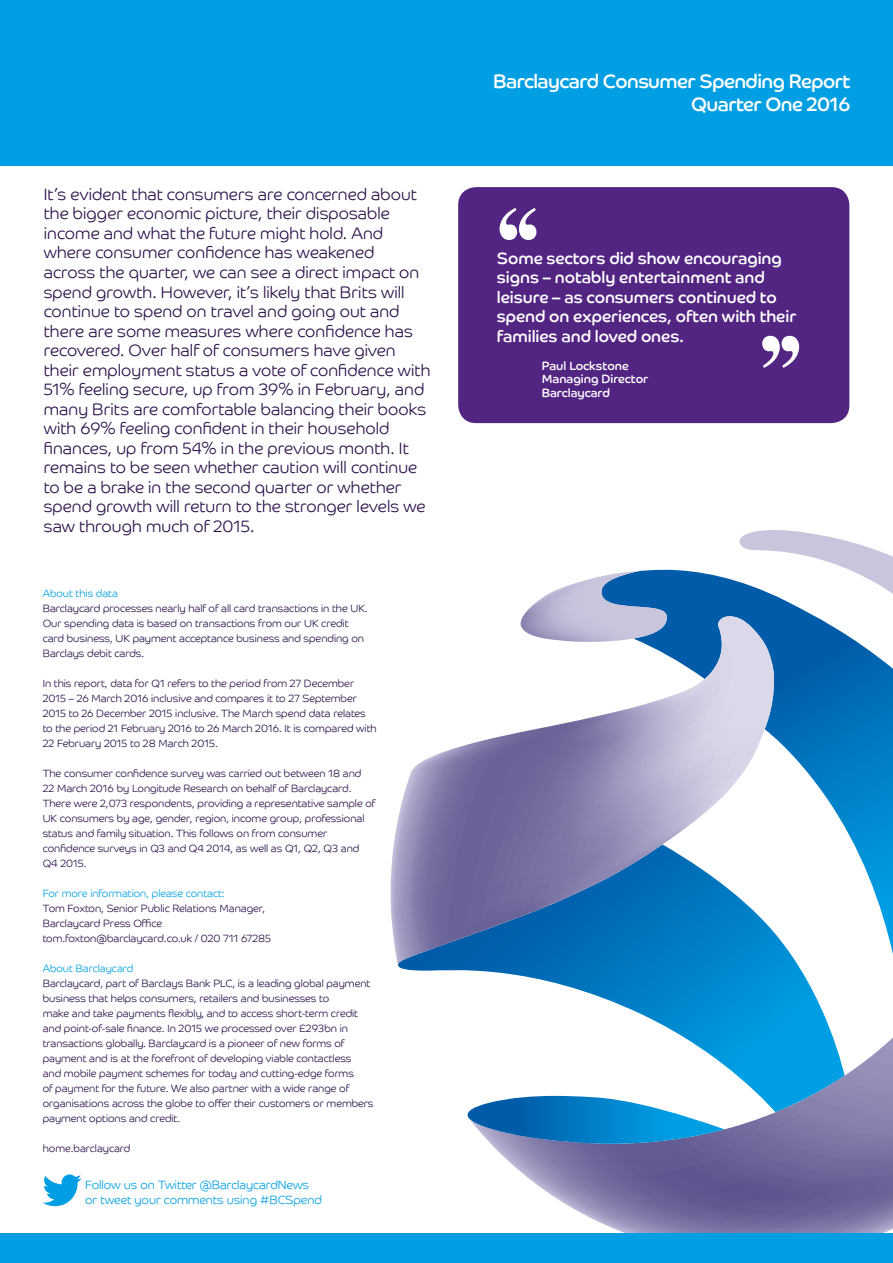
<style>
.page{position:relative;width:893px;height:1263px;background:#fff}
.page>*{position:absolute;margin:0;border:0;box-sizing:border-box;transform-origin:0 0}
.t1{font:19.5px/22.5px "Barclaycard Co";letter-spacing:-.025em;color:#fff;text-align:right}
.t2{font:16.5px/19.5px "Barclaycard Co Lt";letter-spacing:.005em;color:#2c1049}
.t3{font:16.5px/19.5px "Barclaycard Co";letter-spacing:-.005em;color:#fff}
.t4{font:12px/15px "Barclaycard Co Lt";color:#009fe3}
.t5{font:12px/13.5px "Barclaycard Co";color:#fff}
.t6{font:10.5px/15px "Barclaycard Co Lt";color:#2c1049}
.t7{font:10.5px "Barclaycard Co Lt";color:#009fe3}
</style>
<div class="page">
<svg style="left:43px;top:1174px;width:39px;height:32px"></svg>
<svg style="left:468px;top:530px;width:425px;height:703px"></svg>
<svg style="left:600px;top:570px;width:293px;height:384px"></svg>
<svg style="left:467px;top:1095px;width:258px;height:49px"></svg>
<svg style="left:520px;top:571px;width:148px;height:45px"></svg>
<svg style="left:391px;top:616px;width:384px;height:349px"></svg>
<div style="left:0;top:0;width:893px;height:166px;background:#009fe3"></div>
<div style="left:0;top:1233px;width:893px;height:30px;background:#009fe3"></div>
<div style="left:458px;top:187px;width:391px;height:236px;background:#522583;border-radius:18px"></div>
<svg style="left:762px;top:336px;width:37px;height:32px"></svg>
<svg style="left:500px;top:208px;width:36px;height:32px"></svg>
<p class="t2" style="left:44px;top:184px;width:388px">It’s evident that consumers are concerned about the bigger economic picture, their disposable income and what the future might hold. And where consumer confidence has weakened<br>across the quarter, we can see a direct impact on spend growth. However, it’s likely that Brits will continue to spend on travel and going out and there are some measures where confidence has recovered. Over half of consumers have given their employment status a vote of confidence with 51% feeling secure, up from 39% in February, and many Brits are comfortable balancing their books with 69% feeling confident in their household finances, up from 54% in the previous month. It remains to be seen whether caution will continue to be a brake in the second quarter or whether spend growth will return to the stronger levels we saw through much of 2015.</p>
<p class="t7" style="left:43px;top:587px;width:77px">About this data</p>
<p class="t6" style="left:43px;top:600px;width:327px">Barclaycard processes nearly half of all card transactions in the UK.<br>Our spending data is based on transactions from our UK credit card business, UK payment acceptance business and spending on Barclays debit cards.</p>
<p class="t6" style="left:43px;top:675px;width:335px">In this report, data for Q1 refers to the period from 27 December 2015 – 26 March 2016 inclusive and compares it to 27 September 2015 to 26 December 2015 inclusive. The March spend data relates to the period 21 February 2016 to 26 March 2016. It is compared with 22 February 2015 to 28 March 2015.</p>
<p class="t6" style="left:43px;top:765px;width:334px">The consumer confidence survey was carried out between 18 and 22 March 2016 by Longitude Research on behalf of Barclaycard.<br>There were 2,073 respondents, providing a representative sample of UK consumers by age, gender, region, income group, professional status and family situation. This follows on from consumer confidence surveys in Q3 and Q4 2014, as well as Q1, Q2, Q3 and Q4 2015.</p>
<p class="t7" style="left:43px;top:887px;width:183px">For more information, please contact:</p>
<p class="t6" style="left:43px;top:900px;width:230px">Tom Foxton, Senior Public Relations Manager,<br>Barclaycard Press Office tom.foxton@barclaycard.co.uk / 020 711 67285</p>
<p class="t7" style="left:43px;top:962px;width:92px">About Barclaycard</p>
<p class="t6" style="left:43px;top:975px;width:332px">Barclaycard, part of Barclays Bank PLC, is a leading global payment business that helps consumers, retailers and businesses to<br>make and take payments flexibly, and to access short-term credit and point-of-sale finance. In 2015 we processed over £293bn in transactions globally. Barclaycard is a pioneer of new forms of payment and is at the forefront of developing viable contactless<br>and mobile payment schemes for today and cutting-edge forms<br>of payment for the future. We also partner with a wide range of organisations across the globe to offer their customers or members payment options and credit.</p>
<p class="t6" style="left:43px;top:1140px;width:89px">home.barclaycard</p>
<p class="t4" style="left:85px;top:1177px;width:238px">Follow us on Twitter @BarclaycardNews or tweet your comments using #BCSpend</p>
<h1 class="t1" style="left:493px;top:70px;width:359px">Barclaycard Consumer Spending Report<br>Quarter One 2016</h1>
<h2 class="t3" style="left:497px;top:248px;width:301px">Some sectors did show encouraging signs – notably entertainment and leisure – as consumers continued to spend on experiences, often with their families and loved ones.</h2>
<p class="t5" style="left:542px;top:359px;width:108px">Paul Lockstone<br>Managing Director<br>Barclaycard</p>
</div>
